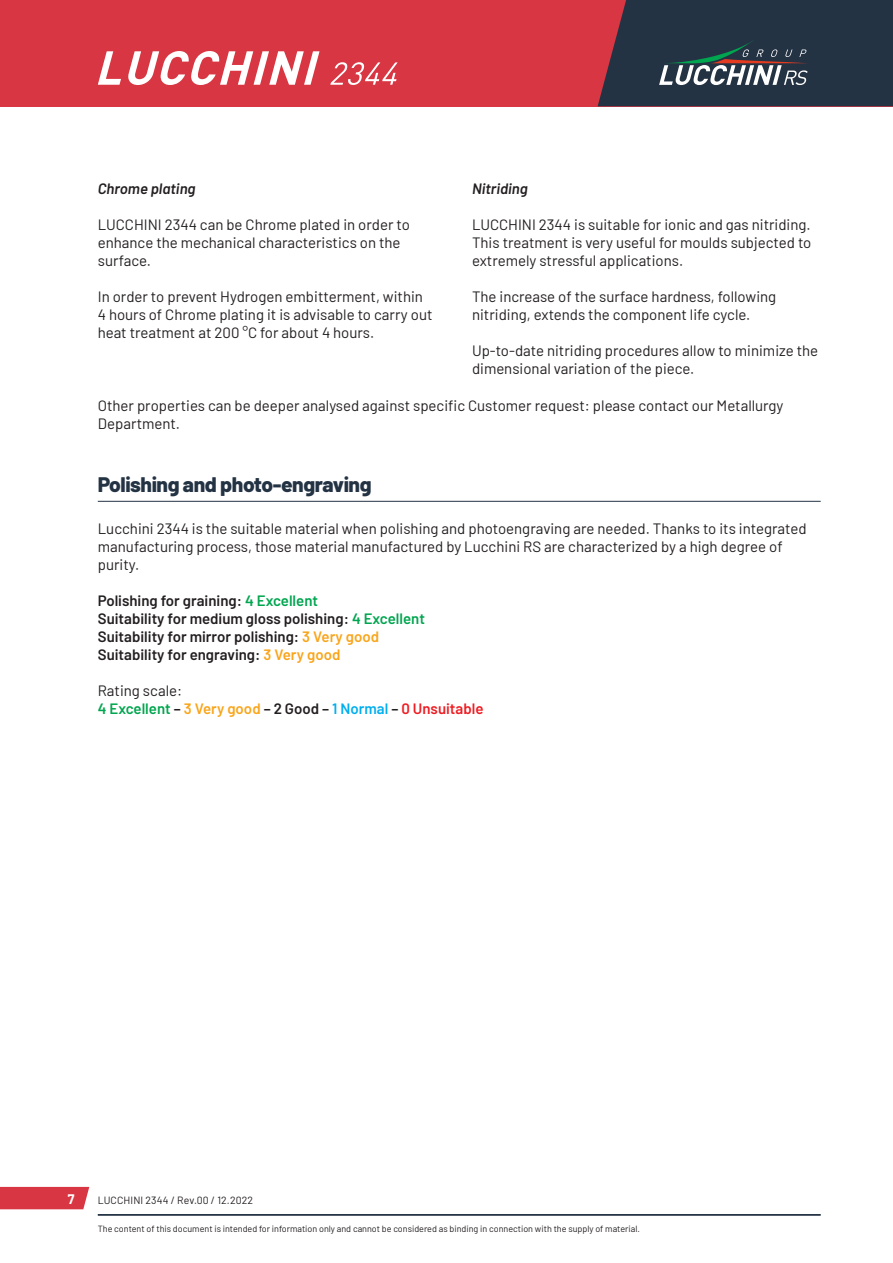
<style>
.page{position:relative;width:893px;height:1263px;background:#fff}
.page>*{position:absolute;margin:0;border:0;box-sizing:border-box;transform-origin:0 0}
.t1{font:800 21px "Barlow";letter-spacing:-.02em;color:#243344}
.t2{font:15px/18px "Barlow";color:#231f20}
.t3{font:600 15px/18px "Barlow";color:#231f20}
.t4{font:italic 600 15px "Barlow";color:#231f20}
.t5{font:700 13.5px "Barlow";color:#fff}
.t6{font:10.5px "Barlow";letter-spacing:.01em;color:#231f20}
.t7{font:9px "Barlow";color:#231f20}
.s1{color:#00a54f}
.s2{color:#f9a51b}
.s3{font-weight:600;color:#00a54f}
.s4{font-weight:600}
.s5{font-weight:600;color:#f9a51b}
.s6{font-weight:600;color:#00aeef}
.s7{font-weight:600;color:#ee1d23}
</style>
<div class="page">
<div style="left:0;top:0;width:893px;height:106px;background:#d83642"></div>
<svg style="left:598px;top:0;width:295px;height:106px;background:#363c4b"></svg>
<hr style="left:98px;top:1214px;width:723px;height:1px;background:#243344">
<div style="left:0;top:1187px;width:89px;height:22px;background:#d83642"></div>
<hr style="left:98px;top:1215px;width:723px;height:1px;background:#243344">
<svg style="left:98px;top:51px;width:300px;height:34px"></svg>
<hr style="left:98px;top:501px;width:723px;height:1px;background:#243344">
<p class="t4" style="left:98px;top:177px;width:99px">Chrome plating</p>
<p class="t2" style="left:98px;top:214px;width:314px">LUCCHINI 2344 can be Chrome plated in order to enhance the mechanical characteristics on the surface.</p>
<p class="t2" style="left:98px;top:286px;width:336px">In order to prevent Hydrogen embitterment, within<br>4 hours of Chrome plating it is advisable to carry out heat treatment at 200 °C for about 4 hours.</p>
<p class="t4" style="left:472px;top:177px;width:57px">Nitriding</p>
<p class="t2" style="left:472px;top:214px;width:341px;text-align:justify">LUCCHINI 2344 is suitable for ionic and gas nitriding.<br>This treatment is very useful for moulds subjected to extremely stressful applications.</p>
<p class="t2" style="left:472px;top:286px;width:306px">The increase of the surface hardness, following nitriding, extends the component life cycle.</p>
<p class="t2" style="left:472px;top:340px;width:348px">Up-to-date nitriding procedures allow to minimize the dimensional variation of the piece.</p>
<p class="t2" style="left:98px;top:395px;width:687px">Other properties can be deeper analysed against specific Customer request: please contact our Metallurgy<br>Department.</p>
<h1 class="t1" style="left:98px;top:469px;width:275px">Polishing and photo-engraving</h1>
<p class="t2" style="left:98px;top:519px;width:710px">Lucchini 2344 is the suitable material when polishing and photoengraving are needed. Thanks to its integrated manufacturing process, those material manufactured by Lucchini RS are characterized by a high degree of purity.</p>
<p class="t3" style="left:98px;top:591px;width:329px">Polishing for graining: <span class="s1">4 Excellent<br></span>Suitability for medium gloss polishing: <span class="s1">4 Excellent </span>Suitability for mirror polishing: <span class="s2">3 Very good </span>Suitability for engraving: <span class="s2">3 Very good</span></p>
<p class="t2" style="left:98px;top:681px;width:387px">Rating scale:<br><span class="s3">4 Excellent</span> <span class="s4">–</span> <span class="s5">3 Very good</span> <span class="s4">– 2 Good –</span> <span class="s6">1 Normal</span> <span class="s4">–</span> <span class="s7">0 Unsuitable</span></p>
<p class="t5" style="left:68px;top:1189px;width:8px">7</p>
<p class="t6" style="left:98px;top:1192px;width:157px">LUCCHINI 2344 / Rev.00 / 12.2022</p>
<p class="t7" style="left:98px;top:1222px;width:544px">The content of this document is intended for information only and cannot be considered as binding in connection with the supply of material.</p>
</div>
